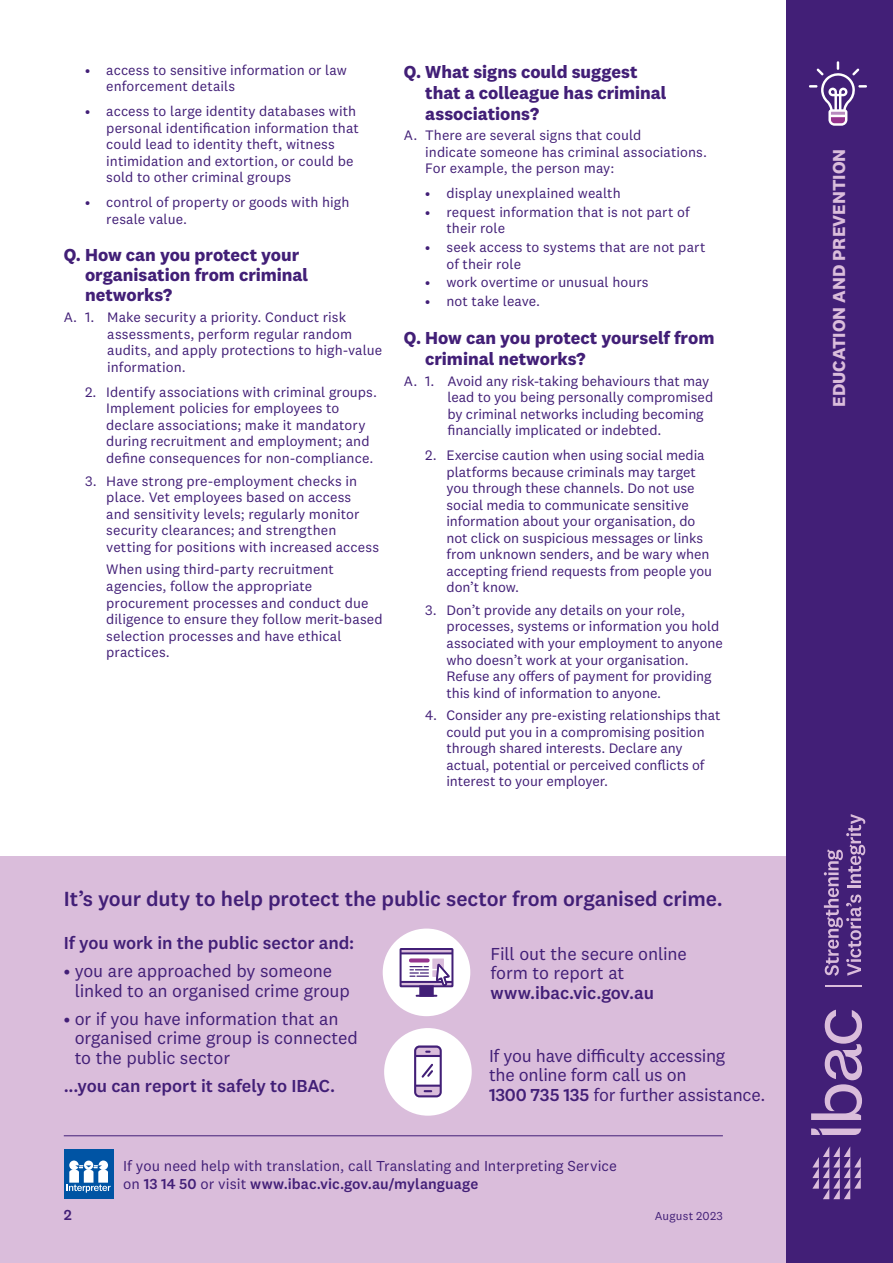
<style>
.page{position:relative;width:893px;height:1263px;background:#fff}
.page>*{position:absolute;margin:0;border:0;box-sizing:border-box;transform-origin:0 0}
.t1{font:500 21.3px "National 2";letter-spacing:-.005em;color:#421f77}
.t2{font:18px/19.5px "National 2";letter-spacing:-.005em;color:#421f77}
.t3{font:700 18px/21px "National 2";color:#421f77}
.t4{font:500 18px "National 2";letter-spacing:-.005em;color:#421f77}
.t5{font:700 18px "National 2";color:#dabddb}
.t6{font:15px/18px "National 2";letter-spacing:.005em;color:#421f77}
.t7{font:500 15px "National 2";color:#421f77}
.t8{font:14.25px/16.5px "National 2";color:#421f77}
.t9{font:12px "National 2";letter-spacing:.015em;color:#421f77}
.s1{font-weight:500}
</style>
<div class="page">
<div style="left:0;top:857px;width:800px;height:406px;background:#dabddb"></div>
<div style="left:383px;top:928px;width:87px;height:88px;background:#fff;border-radius:50%"></div>
<div style="left:384px;top:1028px;width:88px;height:88px;background:#fff;border-radius:50%"></div>
<hr style="left:64px;top:1135px;width:659px;height:1px;background:#421f77">
<svg style="left:414px;top:1045px;width:28px;height:52px"></svg>
<hr style="left:401px;top:949px;width:51px;height:4px;background:#dabddb">
<div style="left:401px;top:981px;width:51px;height:5px;background:#dabddb"></div>
<div style="left:400px;top:948px;width:53px;height:39px;border:2px solid #421f77"></div>
<hr style="left:401px;top:952px;width:51px;height:2px;background:#421f77">
<hr style="left:401px;top:981px;width:51px;height:2px;background:#421f77">
<svg style="left:409px;top:948px;width:41px;height:49px"></svg>
<div style="left:64px;top:1149px;width:49px;height:50px;background:#0054a4"></div>
<svg style="left:67px;top:1160px;width:44px;height:32px"></svg>
<div style="left:787px;top:0;width:106px;height:1263px;background:#421f77"></div>
<svg style="left:811px;top:1010px;width:51px;height:110px"></svg>
<svg style="left:811px;top:1128px;width:50px;height:7px"></svg>
<svg style="left:812px;top:1146px;width:49px;height:53px"></svg>
<svg style="left:824px;top:814px;width:41px;height:162px"></svg>
<hr style="left:825px;top:985px;width:36px;height:2px;background:#dabddb">
<svg style="left:809px;top:61px;width:58px;height:65px"></svg>
<p class="t8" style="left:106px;top:61px;width:242px;text-indent:-21px">• access to sensitive information or law enforcement details</p>
<p class="t8" style="left:106px;top:103px;width:254px;text-indent:-21px">• access to large identity databases with personal identification information that could lead to identity theft, witness intimidation and extortion, or could be sold to other criminal groups</p>
<p class="t8" style="left:106px;top:194px;width:245px;text-indent:-21px">• control of property or goods with high resale value.</p>
<p class="t3" style="left:85px;top:244px;width:225px;line-height:20.2px;text-indent:-21px">Q. How can you protect your organisation from criminal networks?</p>
<p class="t8" style="left:107px;top:309px;width:276px;text-indent:-44px">A. 1. Make security a priority. Conduct risk assessments, perform regular random audits, and apply protections to high-value information.</p>
<p class="t8" style="left:106px;top:383px;width:272px;text-indent:-21px">2. Identify associations with criminal groups.<br>Implement policies for employees to declare associations; make it mandatory during recruitment and employment; and define consequences for non-compliance.</p>
<p class="t8" style="left:106px;top:472px;width:274px;text-indent:-21px">3. Have strong pre-employment checks in place. Vet employees based on access<br>and sensitivity levels; regularly monitor security clearances; and strengthen vetting for positions with increased access</p>
<p class="t8" style="left:106px;top:561px;width:278px">When using third-party recruitment agencies, follow the appropriate procurement processes and conduct due diligence to ensure they follow merit-based selection processes and have ethical practices.</p>
<p class="t3" style="left:425px;top:61px;width:243px;text-indent:-21px">Q. What signs could suggest that a colleague has criminal associations?</p>
<p class="t8" style="left:425px;top:127px;width:283px;text-indent:-21px">A. There are several signs that could<br>indicate someone has criminal associations.<br>For example, the person may:</p>
<p class="t8" style="left:425px;top:185px;width:197px">• display unexplained wealth</p>
<p class="t8" style="left:446px;top:204px;width:245px;text-indent:-21px">• request information that is not part of their role</p>
<p class="t8" style="left:446px;top:239px;width:261px;text-indent:-21px">• seek access to systems that are not part of their role</p>
<p class="t8" style="left:425px;top:274px;width:225px">• work overtime or unusual hours</p>
<p class="t8" style="left:425px;top:293px;width:117px">• not take leave.</p>
<p class="t3" style="left:425px;top:327px;width:291px;text-indent:-21px">Q. How can you protect yourself from criminal networks?</p>
<p class="t8" style="left:447px;top:372px;width:267px;text-indent:-44px">A. 1. Avoid any risk-taking behaviours that may lead to you being personally compromised by criminal networks including becoming financially implicated or indebted.</p>
<p class="t8" style="left:446px;top:447px;width:267px;text-indent:-21px">2. Exercise caution when using social media platforms because criminals may target you through these channels. Do not use social media to communicate sensitive information about your organisation, do not click on suspicious messages or links from unknown senders, and be wary when accepting friend requests from people you don’t know.</p>
<p class="t8" style="left:446px;top:602px;width:278px;text-indent:-21px">3. Don’t provide any details on your role, processes, systems or information you hold associated with your employment to anyone who doesn’t work at your organisation.<br>Refuse any offers of payment for providing this kind of information to anyone.</p>
<p class="t8" style="left:446px;top:707px;width:276px;text-indent:-21px">4. Consider any pre-existing relationships that could put you in a compromising position through shared interests. Declare any actual, potential or perceived conflicts of interest to your employer.</p>
<h1 class="t1" style="left:64px;top:886px;width:660px">It’s your duty to help protect the public sector from organised crime.</h1>
<p class="t4" style="left:64px;top:932px;width:292px">If you work in the public sector and:</p>
<p class="t2" style="left:75px;top:961px;width:277px;text-indent:-11px">• you are approached by someone linked to an organised crime group</p>
<p class="t2" style="left:75px;top:1009px;width:285px;text-indent:-11px">• or if you have information that an organised crime group is connected to the public sector</p>
<p class="t4" style="left:64px;top:1075px;width:273px">...you can report it safely to IBAC.</p>
<p class="t2" style="left:490px;top:944px;width:198px">Fill out the secure online form to report at</p>
<p class="t4" style="left:490px;top:982px;width:165px">www.ibac.vic.gov.au</p>
<p class="t2" style="left:489px;top:1046px;width:278px">If you have difficulty accessing<br>the online form call us on<br><span class="s1">1300 735 135</span> for further assistance.</p>
<p class="t7" style="left:64px;top:1205px;width:9px">2</p>
<p class="t6" style="left:123px;top:1157px;width:495px">If you need help with translation, call Translating and Interpreting Service on <span class="s1">13 14 50</span> or visit <span class="s1">www.ibac.vic.gov.au/mylanguage</span></p>
<p class="t9" style="left:655px;top:1209px;width:69px">August 2023</p>
<p class="t5" style="left:828px;top:407px;width:259px;rotate:-90deg">EDUCATION AND PREVENTION</p>
</div>
